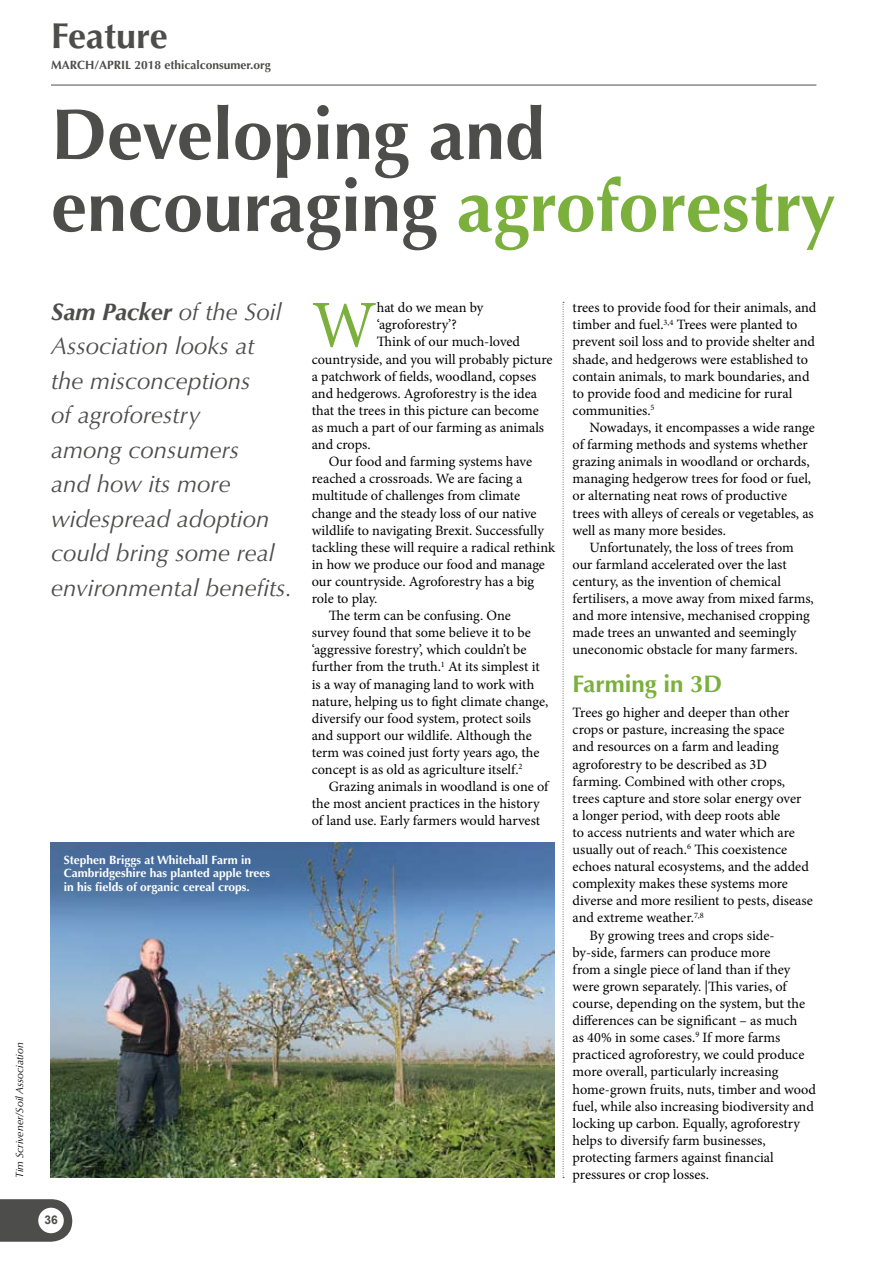
<style>
.page{position:relative;width:893px;height:1263px;background:#fff}
.page>*{position:absolute;margin:0;border:0;box-sizing:border-box;transform-origin:0 0}
.t1{font:700 72px/72px "Optima";color:#4d4d4c}
.t2{font:66.9px "Minion Pro";color:#7ab03b}
.t3{font:700 36px "Optima";color:#4d4d4c}
.t4{font:italic 24px/34.5px "Optima";color:#4d4d4c}
.t5{font:700 24px "Optima";color:#7ab03b}
.t6{font:14.25px/17.1px "Minion Pro";letter-spacing:-.005em;color:#000}
.t7{font:700 12px/13.5px "Optima";color:#fff}
.t8{font:700 12px "Optima";color:#4d4d4c}
.t9{font:700 12px "Arial";color:#4d4d4c}
.t10{font:italic 10.5px "Optima";color:#000}
.s1{color:#7ab03b}
.s2{font-weight:700}
</style>
<div class="page">
<svg style="left:0;top:1199px;width:72px;height:43px;background:#5b5b5a"></svg>
<div style="left:38px;top:1208px;width:26px;height:25px;background:#fff;border-radius:50%"></div>
<hr style="left:51px;top:85px;width:765px;height:1px;background:#4d4d4c">
<img style="left:51px;top:842px;width:504px;height:336px">
<svg style="left:563px;top:302px;width:1px;height:876px"></svg>
<p class="t10" style="left:14px;top:1178px;width:137px;rotate:-90deg">Tim Scrivener/Soil Association</p>
<h3 class="t3" style="left:51px;top:14px;width:118px">Feature</h3>
<p class="t8" style="left:51px;top:57px;width:221px">MARCH/APRIL 2018 ethicalconsumer.org</p>
<h1 class="t1" style="left:51px;top:99px;width:786px">Developing and encouraging <span class="s1">agroforestry</span></h1>
<h3 class="t4" style="left:51px;top:294px;width:243px"><span class="s2">Sam Packer</span> of the Soil<br>Association looks at the misconceptions<br>of agroforestry<br>among consumers<br>and how its more widespread adoption could bring some real environmental benefits.</h3>
<p class="t6" style="left:573px;top:299px;width:245px">trees to provide food for their animals, and timber and fuel.<sup>3,4</sup> Trees were planted to prevent soil loss and to provide shelter and shade, and hedgerows were established to contain animals, to mark boundaries, and to provide food and medicine for rural communities.<sup>5</sup></p>
<h2 class="t2" style="left:312px;top:280px;width:66px">W</h2>
<p class="t6" style="left:377px;top:299px;width:108px">hat do we mean by</p>
<p class="t6" style="left:377px;top:316px;width:82px">‘agroforestry’?</p>
<p class="t6" style="left:377px;top:333px;width:145px">Think of our much-loved</p>
<p class="t6" style="left:312px;top:351px;width:242px">countryside, and you will probably picture</p>
<p class="t6" style="left:312px;top:368px;width:226px">a patchwork of fields, woodland, copses</p>
<p class="t6" style="left:312px;top:385px;width:227px">and hedgerows. Agroforestry is the idea</p>
<p class="t6" style="left:312px;top:402px;width:229px">that the trees in this picture can become</p>
<p class="t6" style="left:312px;top:419px;width:234px">as much a part of our farming as animals</p>
<p class="t6" style="left:312px;top:436px;width:60px">and crops.</p>
<p class="t6" style="left:329px;top:453px;width:205px">Our food and farming systems have</p>
<p class="t6" style="left:312px;top:470px;width:212px">reached a crossroads. We are facing a</p>
<p class="t6" style="left:312px;top:487px;width:210px">multitude of challenges from climate</p>
<p class="t6" style="left:312px;top:504px;width:226px">change and the steady loss of our native</p>
<p class="t6" style="left:312px;top:522px;width:234px">wildlife to navigating Brexit. Successfully</p>
<p class="t6" style="left:312px;top:539px;width:245px">tackling these will require a radical rethink</p>
<p class="t6" style="left:312px;top:556px;width:235px">in how we produce our food and manage</p>
<p class="t6" style="left:312px;top:573px;width:224px">our countryside. Agroforestry has a big</p>
<p class="t6" style="left:312px;top:590px;width:67px">role to play.</p>
<p class="t6" style="left:329px;top:607px;width:184px">The term can be confusing. One</p>
<p class="t6" style="left:312px;top:624px;width:221px">survey found that some believe it to be</p>
<p class="t6" style="left:312px;top:641px;width:216px">‘aggressive forestry’, which couldn’t be</p>
<p class="t6" style="left:312px;top:658px;width:229px">further from the truth.<sup>1</sup> At its simplest it</p>
<p class="t6" style="left:312px;top:675px;width:224px">is a way of managing land to work with</p>
<p class="t6" style="left:312px;top:693px;width:238px">nature, helping us to fight climate change,</p>
<p class="t6" style="left:312px;top:710px;width:221px">diversify our food system, protect soils</p>
<p class="t6" style="left:312px;top:727px;width:221px">and support our wildlife. Although the</p>
<p class="t6" style="left:312px;top:744px;width:229px">term was coined just forty years ago, the</p>
<p class="t6" style="left:312px;top:761px;width:212px">concept is as old as agriculture itself.<sup>2</sup></p>
<p class="t6" style="left:329px;top:778px;width:221px">Grazing animals in woodland is one of</p>
<p class="t6" style="left:312px;top:795px;width:229px">the most ancient practices in the history</p>
<p class="t6" style="left:312px;top:812px;width:230px">of land use. Early farmers would harvest</p>
<p class="t6" style="left:573px;top:419px;width:244px;text-indent:17px">Nowadays, it encompasses a wide range of farming methods and systems whether grazing animals in woodland or orchards, managing hedgerow trees for food or fuel, or alternating neat rows of productive trees with alleys of cereals or vegetables, as well as many more besides.</p>
<p class="t6" style="left:573px;top:539px;width:243px;text-indent:17px">Unfortunately, the loss of trees from our farmland accelerated over the last century, as the invention of chemical fertilisers, a move away from mixed farms, and more intensive, mechanised cropping made trees an unwanted and seemingly uneconomic obstacle for many farmers.</p>
<h3 class="t5" style="left:573px;top:669px;width:151px">Farming in 3D</h3>
<p class="t6" style="left:573px;top:704px;width:218px">Trees go higher and deeper than other</p>
<p class="t6" style="left:573px;top:721px;width:214px">crops or pasture, increasing the space</p>
<p class="t6" style="left:573px;top:738px;width:208px">and resources on a farm and leading</p>
<p class="t6" style="left:573px;top:755px;width:196px">agroforestry to be described as 3D</p>
<p class="t6" style="left:573px;top:773px;width:214px">farming. Combined with other crops,</p>
<p class="t6" style="left:573px;top:790px;width:230px">trees capture and store solar energy over</p>
<p class="t6" style="left:573px;top:807px;width:209px">a longer period, with deep roots able</p>
<p class="t6" style="left:573px;top:824px;width:224px">to access nutrients and water which are</p>
<p class="t6" style="left:573px;top:841px;width:216px">usually out of reach.<sup>6</sup> This coexistence</p>
<p class="t6" style="left:573px;top:858px;width:238px">echoes natural ecosystems, and the added</p>
<p class="t6" style="left:573px;top:875px;width:217px">complexity makes these systems more</p>
<p class="t6" style="left:573px;top:892px;width:242px">diverse and more resilient to pests, disease</p>
<p class="t6" style="left:573px;top:909px;width:133px">and extreme weather.<sup>7,8</sup></p>
<p class="t6" style="left:590px;top:926px;width:186px">By growing trees and crops side-</p>
<p class="t6" style="left:573px;top:944px;width:199px">by-side, farmers can produce more</p>
<p class="t6" style="left:573px;top:961px;width:219px">from a single piece of land than if they</p>
<p class="t6" style="left:573px;top:978px;width:216px">were grown separately. |This varies, of</p>
<p class="t6" style="left:573px;top:995px;width:234px">course, depending on the system, but the</p>
<p class="t6" style="left:573px;top:1012px;width:226px">differences can be significant – as much</p>
<p class="t6" style="left:573px;top:1029px;width:209px">as 40% in some cases.<sup>9</sup> If more farms</p>
<p class="t6" style="left:573px;top:1046px;width:233px">practiced agroforestry, we could produce</p>
<p class="t6" style="left:573px;top:1063px;width:207px">more overall, particularly increasing</p>
<p class="t6" style="left:573px;top:1080px;width:245px">home-grown fruits, nuts, timber and wood</p>
<p class="t6" style="left:573px;top:1097px;width:243px">fuel, while also increasing biodiversity and</p>
<p class="t6" style="left:573px;top:1115px;width:229px">locking up carbon. Equally, agroforestry</p>
<p class="t6" style="left:573px;top:1132px;width:195px">helps to diversify farm businesses,</p>
<p class="t6" style="left:573px;top:1149px;width:203px">protecting farmers against financial</p>
<p class="t7" style="left:64px;top:853px;width:208px">Stephen Briggs at Whitehall Farm in<br>Cambridgeshire has planted apple trees in his fields of organic cereal crops.</p>
<p class="t9" style="left:44px;top:1212px;width:15px">36</p>
<p class="t6" style="left:573px;top:1166px;width:138px">pressures or crop losses.</p>
</div>
